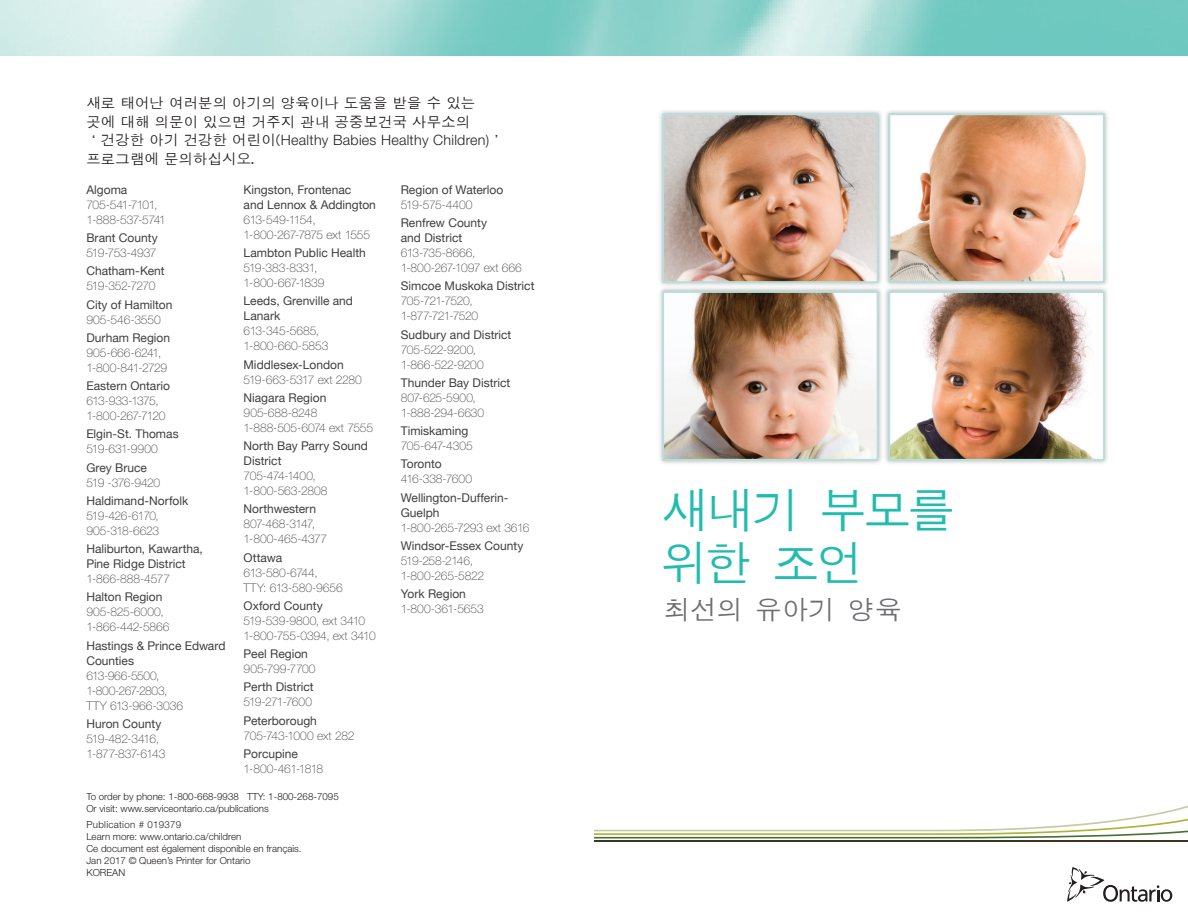
<style>
.page{position:relative;width:1188px;height:918px;background:#fff}
.page>*{position:absolute;margin:0;border:0;box-sizing:border-box;transform-origin:0 0}
.t1{font:47.25px/52.5px "DFK Gothic Std W5";letter-spacing:-.055em;color:#22bcaf}
.t2{font:26.25px "DFK Gothic Std W5";color:#6c6d70}
.t3{font:14.25px/18.8px "DFK Gothic Std W5";letter-spacing:.02em;color:#231f20}
.Table_Text{font:100 12px/15px "Helvetica Neue";letter-spacing:-.015em;color:#3e3e3f}
.Table_Text-2{font:12px/15px "Helvetica Neue";color:#3e3e3f}
.Table_Text-3{font:100 12px/15px "Helvetica Neue";letter-spacing:-.045em;color:#3e3e3f}
.Table_Text-4{font:100 12px/15px "Helvetica Neue";letter-spacing:-.05em;color:#3e3e3f}
.t4{font:300 9.75px "Helvetica Neue LT Std";color:#231f20}
.t5{font:300 9.75px "Helvetica Neue LT Std";letter-spacing:.03em;color:#231f20}
.s1{font-family:"Helvetica Neue LT Std";font-weight:300}
.s2{font-weight:400}
.s3{font-weight:100}
</style>
<div class="page">
<svg style="left:1067px;top:867px;width:105px;height:35px"></svg>
<hr style="left:594px;top:840px;width:594px;height:2px;background:#3d351f">
<svg style="left:594px;top:805px;width:594px;height:34px"></svg>
<div style="left:657px;top:108px;width:227px;height:180px;background:#231f20;opacity:.35"></div>
<img style="left:665px;top:116px;width:210px;height:164px">
<div style="left:662px;top:113px;width:216px;height:170px;border:2px solid #b6e0db"></div>
<div style="left:657px;top:286px;width:227px;height:180px;background:#231f20;opacity:.35"></div>
<img style="left:665px;top:294px;width:210px;height:164px">
<div style="left:662px;top:291px;width:216px;height:170px;border:2px solid #b6e0db"></div>
<div style="left:884px;top:108px;width:226px;height:180px;background:#231f20;opacity:.35"></div>
<img style="left:892px;top:116px;width:210px;height:164px">
<div style="left:889px;top:113px;width:216px;height:170px;border:2px solid #b3dfda"></div>
<div style="left:884px;top:286px;width:226px;height:180px;background:#231f20;opacity:.35"></div>
<img style="left:891px;top:294px;width:211px;height:164px">
<div style="left:888px;top:291px;width:217px;height:170px;border:2px solid #b6e0db"></div>
<p class="t3" style="left:86px;top:93px;width:419px">새로 태어난 여러분의 아기의 양육이나 도움을 받을 수 있는 곳에 대해 의문이 있으면 거주지 관내 공중보건국 사무소의 ‘건강한 아기 건강한 어린이(<span class="s1">Healthy Babies Healthy Children)</span>’ 프로그램에 문의하십시오.</p>
<p class="Table_Text-3" style="left:86px;top:182px;width:81px"><span class="s2">Algoma<br></span>705-541-7101,<br>1-888-537-5741</p>
<p class="Table_Text-4" style="left:86px;top:230px;width:73px"><span class="s2">Brant County<br></span>519-753-4937</p>
<p class="Table_Text-2" style="left:86px;top:264px;width:80px">Chatham-Kent<br><span class="s3">519-352-7270</span></p>
<p class="Table_Text-2" style="left:86px;top:298px;width:87px">City of Hamilton<br><span class="s3">905-546-3550</span></p>
<p class="Table_Text" style="left:86px;top:330px;width:85px"><span class="s2">Durham Region<br></span>905-666-6241,<br>1-800-841-2729</p>
<p class="Table_Text-3" style="left:86px;top:378px;width:85px"><span class="s2">Eastern Ontario<br></span>613-933-1375,<br>1-800-267-7120</p>
<p class="Table_Text-2" style="left:86px;top:427px;width:94px">Elgin-St. Thomas<br><span class="s3">519-631-9900</span></p>
<p class="Table_Text-4" style="left:86px;top:460px;width:75px"><span class="s2">Grey Bruce<br></span>519 -376-9420</p>
<p class="Table_Text-3" style="left:86px;top:493px;width:103px"><span class="s2">Haldimand-Norfolk<br></span>519-426-6170,<br>905-318-6623</p>
<p class="Table_Text-2" style="left:86px;top:542px;width:118px">Haliburton, Kawartha,<br>Pine Ridge District<br><span class="s3">1-866-888-4577</span></p>
<p class="Table_Text" style="left:86px;top:590px;width:85px"><span class="s2">Halton Region<br></span>905-825-6000,<br>1-866-442-5866</p>
<p class="Table_Text" style="left:86px;top:638px;width:141px"><span class="s2">Hastings &amp; Prince Edward<br>Counties<br></span>613-966-5500,<br>1-800-267-2803,<br>TTY 613-966-3036</p>
<p class="Table_Text-3" style="left:86px;top:716px;width:80px"><span class="s2">Huron County<br></span>519-482-3416,<br>1-877-837-6143</p>
<p class="Table_Text-2" style="left:244px;top:183px;width:134px">Kingston, Frontenac<br>and Lennox &amp; Addington<br><span class="s3">613-549-1154,<br>1-800-267-7875 ext 1555</span></p>
<p class="Table_Text" style="left:244px;top:245px;width:124px"><span class="s2">Lambton Public Health<br></span>519-383-8331,<br>1-800-667-1839</p>
<p class="Table_Text" style="left:244px;top:294px;width:111px"><span class="s2">Leeds, Grenville and<br>Lanark<br></span>613-345-5685,<br>1-800-660-5853</p>
<p class="Table_Text" style="left:244px;top:357px;width:120px"><span class="s2">Middlesex-London<br></span>519-663-5317 ext 2280</p>
<p class="Table_Text" style="left:244px;top:390px;width:131px"><span class="s2">Niagara Region<br></span>905-688-8248<br>1-888-505-6074 ext 7555</p>
<p class="Table_Text" style="left:244px;top:438px;width:126px"><span class="s2">North Bay Parry Sound<br>District<br></span>705-474-1400,<br>1-800-563-2808</p>
<p class="Table_Text" style="left:244px;top:502px;width:85px"><span class="s2">Northwestern<br></span>807-468-3147,<br>1-800-465-4377</p>
<p class="Table_Text" style="left:244px;top:550px;width:101px"><span class="s2">Ottawa<br></span>613-580-6744,<br>TTY: 613-580-9656</p>
<p class="Table_Text" style="left:244px;top:598px;width:134px"><span class="s2">Oxford County<br></span>519-539-9800, ext 3410<br>1-800-755-0394, ext 3410</p>
<p class="Table_Text" style="left:244px;top:646px;width:74px"><span class="s2">Peel Region<br></span>905-799-7700</p>
<p class="Table_Text-2" style="left:244px;top:680px;width:72px">Perth District<br><span class="s3">519-271-7600</span></p>
<p class="Table_Text" style="left:244px;top:713px;width:112px"><span class="s2">Peterborough<br></span>705-743-1000 ext 282</p>
<p class="Table_Text-3" style="left:244px;top:746px;width:81px"><span class="s2">Porcupine<br></span>1-800-461-1818</p>
<p class="t4" style="left:86px;top:790px;width:254px">To order by phone: 1-800-668-9938 TTY: 1-800-268-7095</p>
<p class="t4" style="left:86px;top:802px;width:184px">Or visit: www.serviceontario.ca/publications</p>
<p class="t5" style="left:86px;top:819px;width:96px">Publication # 019379</p>
<p class="t4" style="left:86px;top:831px;width:156px">Learn more: www.ontario.ca/children</p>
<p class="t4" style="left:86px;top:843px;width:217px">Ce document est également disponible en français.</p>
<p class="t4" style="left:86px;top:855px;width:166px">Jan 2017 © Queen’s Printer for Ontario</p>
<p class="t4" style="left:86px;top:867px;width:40px">KOREAN</p>
<p class="Table_Text-2" style="left:401px;top:183px;width:104px">Region of Waterloo<br><span class="s3">519-575-4400</span></p>
<p class="Table_Text" style="left:401px;top:215px;width:122px"><span class="s2">Renfrew County<br>and District<br></span>613-735-8666,<br>1-800-267-1097 ext 666</p>
<p class="Table_Text-4" style="left:401px;top:279px;width:135px"><span class="s2">Simcoe Muskoka District<br></span>705-721-7520,<br>1-877-721-7520</p>
<p class="Table_Text" style="left:401px;top:327px;width:112px"><span class="s2">Sudbury and District<br></span>705-522-9200,<br>1-866-522-9200</p>
<p class="Table_Text" style="left:401px;top:375px;width:111px"><span class="s2">Thunder Bay District<br></span>807-625-5900,<br>1-888-294-6630</p>
<p class="Table_Text" style="left:401px;top:423px;width:74px"><span class="s2">Timiskaming<br></span>705-647-4305</p>
<p class="Table_Text" style="left:401px;top:457px;width:73px"><span class="s2">Toronto<br></span>416-338-7600</p>
<p class="Table_Text-2" style="left:401px;top:491px;width:130px">Wellington-Dufferin-<br>Guelph<br><span class="s3">1-800-265-7293 ext 3616</span></p>
<p class="Table_Text" style="left:401px;top:538px;width:124px"><span class="s2">Windsor-Essex County<br></span>519-258-2146,<br>1-800-265-5822</p>
<p class="Table_Text" style="left:401px;top:586px;width:84px"><span class="s2">York Region<br></span>1-800-361-5653</p>
<p class="t1" style="left:660px;top:483px;width:297px">새내기 부모를 위한 조언</p>
<p class="t2" style="left:664px;top:596px;width:239px">최선의 유아기 양육</p>
</div>
